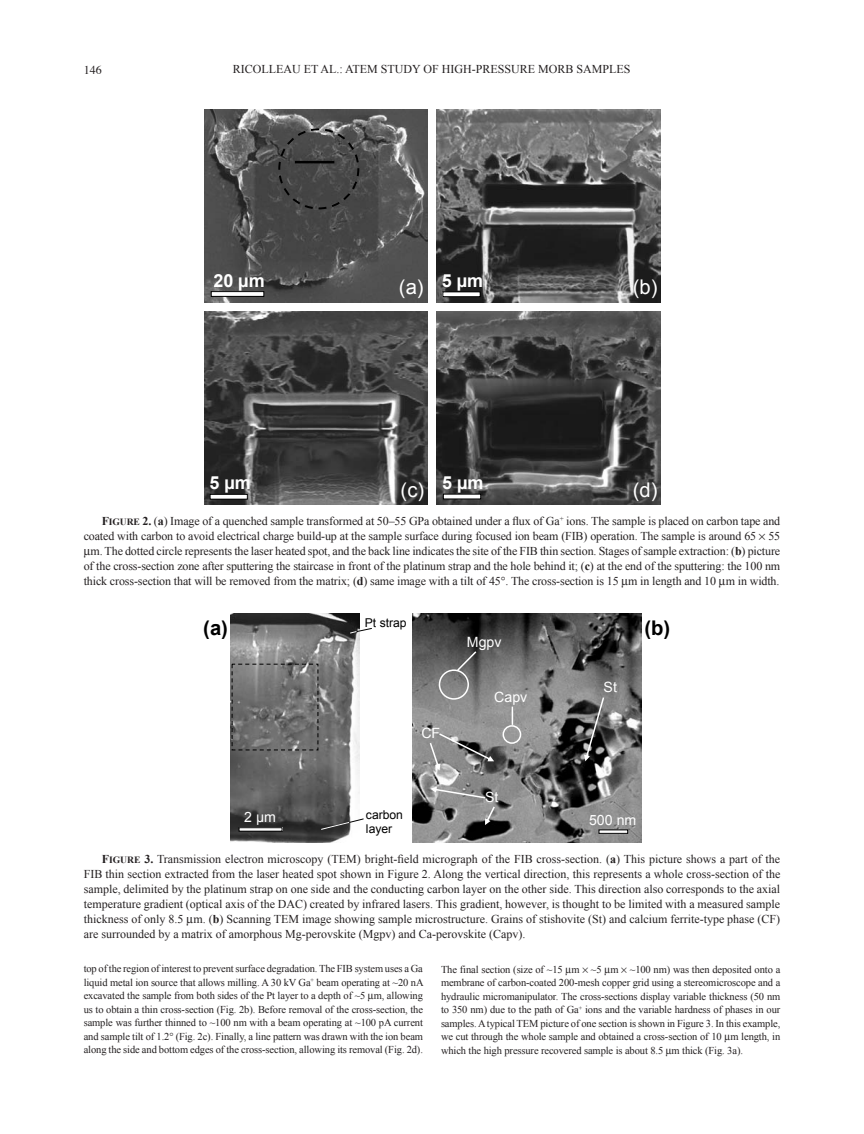
<style>
.page{position:relative;width:864px;height:1134px;background:#fff}
.page>*{position:absolute;margin:0;border:0;box-sizing:border-box;transform-origin:0 0}
.t1{font:20.25px "Arial";color:#fff}
.t2{font:700 20.25px "Arial";color:#000}
.t3{font:700 18px "Arial";color:#fff}
.t4{font:14.1px "Arial";color:#fff}
.t5{font:12.15px/14px "Arial";color:#000}
.RH{font:12px/15px "Times New Roman";letter-spacing:-.01em;color:#231f20;text-align:right}
.t6{font:12px "Times";color:#231f20}
.meth_text{font:10.5px/13.5px "Times New Roman";letter-spacing:-.01em;color:#231f20;text-align:justify}
.s1{font-family:"Times New Roman PS Bold MT SC800"}
.s2{font-family:"Times New Roman PS Bold MT SC800";font-size:9.6px}
.s3{font-weight:700}
</style>
<div class="page">
<img style="left:204px;top:109px;width:223px;height:193px">
<img style="left:437px;top:109px;width:223px;height:193px">
<img style="left:204px;top:312px;width:224px;height:192px">
<img style="left:437px;top:312px;width:223px;height:192px">
<hr style="left:211px;top:292px;width:53px;height:4px;background:#fff">
<div style="left:211px;top:291px;width:53px;height:6px;border:1px solid #010101"></div>
<div style="left:443px;top:292px;width:37px;height:5px;background:#fff"></div>
<div style="left:443px;top:292px;width:37px;height:5px;border:1px solid #010101"></div>
<div style="left:443px;top:494px;width:38px;height:5px;background:#fff"></div>
<div style="left:210px;top:494px;width:37px;height:5px;background:#fff"></div>
<div style="left:210px;top:494px;width:38px;height:5px;border:1px solid #010101"></div>
<div style="left:278px;top:128px;width:81px;height:81px;border:2px dashed #010101;border-radius:50%"></div>
<hr style="left:295px;top:161px;width:39px;height:2px;background:#010101">
<img style="left:231px;top:614px;width:128px;height:229px">
<img style="left:412px;top:613px;width:230px;height:230px">
<div style="left:439px;top:669px;width:30px;height:31px;border:2px solid #fff;border-radius:50%"></div>
<svg style="left:456px;top:650px;width:22px;height:22px"></svg>
<div style="left:503px;top:725px;width:18px;height:19px;border:2px solid #fff;border-radius:50%"></div>
<svg style="left:512px;top:707px;width:1px;height:18px"></svg>
<svg style="left:584px;top:697px;width:20px;height:64px"></svg>
<svg style="left:430px;top:733px;width:64px;height:37px"></svg>
<svg style="left:430px;top:787px;width:55px;height:11px"></svg>
<svg style="left:485px;top:807px;width:10px;height:18px"></svg>
<div style="left:599px;top:830px;width:29px;height:4px;border:1px solid #010101"></div>
<div style="left:232px;top:664px;width:86px;height:86px;border:1px dashed #010101"></div>
<div style="left:239px;top:827px;width:43px;height:4px;border:1px solid #010101"></div>
<svg style="left:321px;top:818px;width:43px;height:12px"></svg>
<svg style="left:350px;top:628px;width:22px;height:6px"></svg>
<p class="t6" style="left:84px;top:62px;width:20px">146</p>
<p class="RH" style="left:233px;top:61px;width:17px">Ricolleau</p>
<p class="RH" style="left:304px;top:61px;width:86px">et al.: ATEM study</p>
<p class="RH" style="left:424px;top:61px;width:27px">of high</p>
<p class="RH" style="left:472px;top:61px;width:13px">-pressure</p>
<p class="RH" style="left:538px;top:61px;width:47px">MORB samples</p>
<p class="t3" style="left:213px;top:269px;width:53px">20 µm</p>
<p class="t3" style="left:442px;top:269px;width:43px">5 µm</p>
<p class="t1" style="left:399px;top:274px;width:26px">(a)</p>
<p class="t1" style="left:633px;top:274px;width:26px">(b)</p>
<p class="t3" style="left:209px;top:471px;width:43px">5 µm</p>
<p class="t3" style="left:442px;top:471px;width:43px">5 µm</p>
<p class="t1" style="left:401px;top:476px;width:25px">(c)</p>
<p class="t1" style="left:633px;top:477px;width:26px">(d)</p>
<p class="RH" style="left:84px;top:513px;width:698px"><span class="s1">F</span><span class="s2">IGURE</span> <span class="s1">2.</span> (<span class="s3">a</span>) Image of a quenched sample transformed at 50–55 GPa obtained under a flux of Ga<sup>+</sup> ions. The sample is placed on carbon tape and coated with carbon to avoid electrical charge build-up at the sample surface during focused ion beam (FIB) operation. The sample is around 65 55 m. The dotted circle represents the laser heated spot, and the back line indicates the site of the FIB thin section. Stages of sample extraction: (<span class="s3">b</span>) picture of the cross-section zone after sputtering the staircase in front of the platinum strap and the hole behind it; (<span class="s3">c</span>) at the end of the sputtering: the 100 nm thick cross-section that will be removed from the matrix; (<span class="s3">d</span>) same image with a tilt of 45°. The cross-section is 15 m in length and 10 m in width.</p>
<p class="t5" style="left:365px;top:616px;width:43px">Pt strap</p>
<p class="t2" style="left:203px;top:614px;width:26px">(a)</p>
<p class="t2" style="left:644px;top:614px;width:27px">(b)</p>
<p class="t4" style="left:467px;top:633px;width:36px">Mgpv</p>
<p class="t4" style="left:421px;top:724px;width:20px">CF</p>
<p class="t4" style="left:494px;top:687px;width:35px">Capv</p>
<p class="t4" style="left:485px;top:788px;width:15px">St</p>
<p class="t4" style="left:604px;top:678px;width:15px">St</p>
<p class="t5" style="left:366px;top:808px;width:39px">carbon layer</p>
<p class="t4" style="left:244px;top:808px;width:33px">2 µm</p>
<p class="t4" style="left:589px;top:811px;width:49px">500 nm</p>
<p class="RH" style="left:84px;top:851px;width:698px;text-align:justify;text-indent:18px"><span class="s1">F</span><span class="s2">IGURE</span> <span class="s1">3.</span> Transmission electron microscopy (TEM) bright-field micrograph of the FIB cross-section. (<span class="s3">a</span>) This picture shows a part of the FIB thin section extracted from the laser heated spot shown in Figure 2. Along the vertical direction, this represents a whole cross-section of the sample, delimited by the platinum strap on one side and the conducting carbon layer on the other side. This direction also corresponds to the axial temperature gradient (optical axis of the DAC) created by infrared lasers. This gradient, however, is thought to be limited with a measured sample thickness of only 8.5 m. (<span class="s3">b</span>) Scanning TEM image showing sample microstructure. Grains of stishovite (St) and calcium ferrite-type phase (CF) are surrounded by a matrix of amorphous Mg-perovskite (Mgpv) and Ca-perovskite (Capv).</p>
<p class="meth_text" style="left:84px;top:962px;width:341px">top of the region of interest to prevent surface degradation. The FIB system uses a Ga liquid metal ion source that allows milling. A 30 kV Ga<sup>+</sup> beam operating at ~20 nA excavated the sample from both sides of the Pt layer to a depth of ~5 m, allowing us to obtain a thin cross-section (Fig. 2b). Before removal of the cross-section, the sample was further thinned to ~100 nm with a beam operating at ~100 pA current and sample tilt of 1.2° (Fig. 2c). Finally, a line pattern was drawn with the ion beam along the side and bottom edges of the cross-section, allowing its removal (Fig. 2d).</p>
<p class="meth_text" style="left:441px;top:962px;width:341px">The final section (size of ~15 m ~5 m ~100 nm) was then deposited onto a membrane of carbon-coated 200-mesh copper grid using a stereomicroscope and a hydraulic micromanipulator. The cross-sections display variable thickness (50 nm to 350 nm) due to the path of Ga<sup>+</sup> ions and the variable hardness of phases in our samples. A typical TEM picture of one section is shown in Figure 3. In this example, we cut through the whole sample and obtained a cross-section of 10 m length, in which the high pressure recovered sample is about 8.5 m thick (Fig. 3a).</p>
</div>
